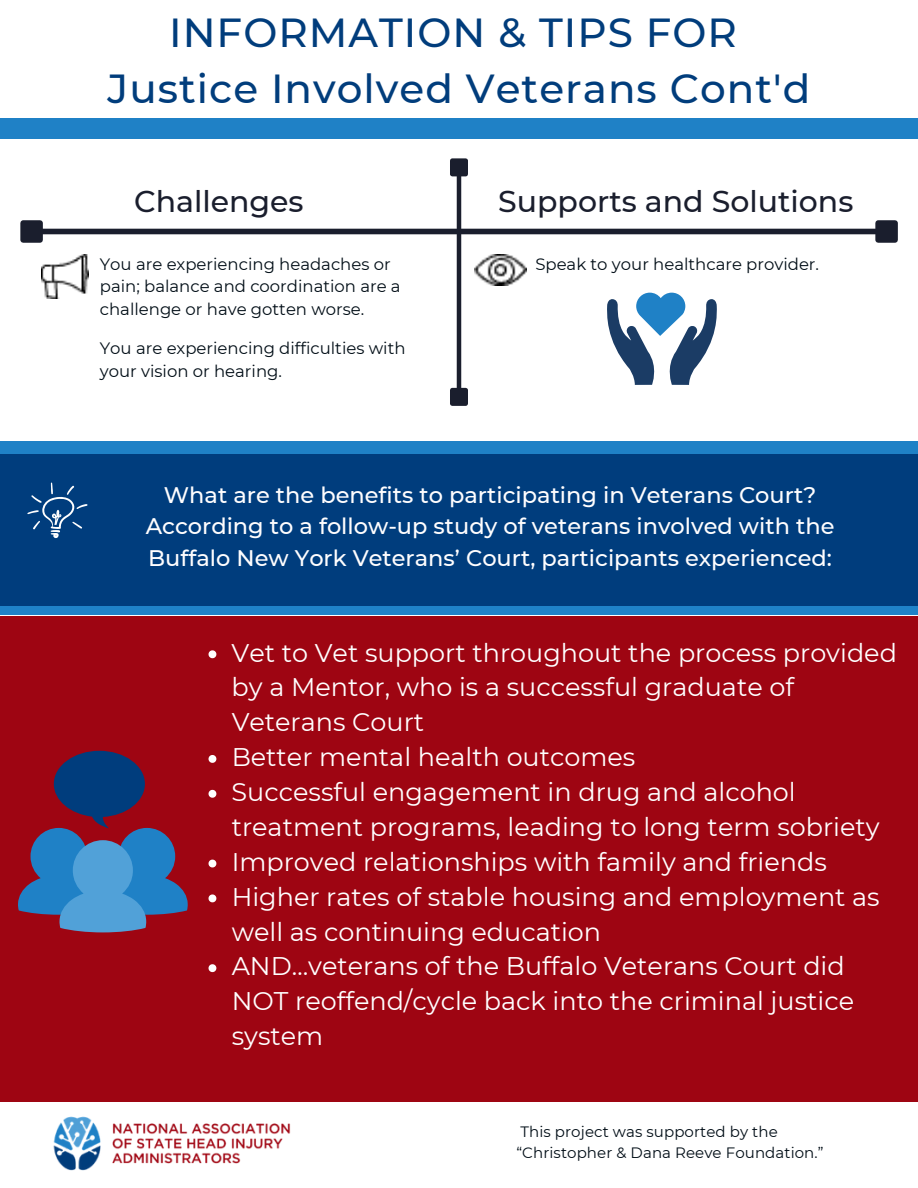
<style>
.page{position:relative;width:918px;height:1188px;background:#fff}
.page>*{position:absolute;margin:0;border:0;box-sizing:border-box;transform-origin:0 0}
.t1{font:500 40.5px/56.2px "Montserrat";letter-spacing:.025em;color:#013d7c;text-align:center}
.t2{font:500 30px "Montserrat";color:#1a1e2d}
.t3{font:25.5px/34.8px "Montserrat";color:#fff}
.t4{font:500 22.5px/31.5px "Montserrat";color:#fffeff;text-align:center}
.t5{font:16.5px/22.5px "Montserrat";color:#000d16}
.t6{font:15px/20.2px "Montserrat";letter-spacing:.005em;color:#000d16}
</style>
<div class="page">
<div style="left:0;top:441px;width:918px;height:18px;background:#1f81c6"></div>
<div style="left:0;top:455px;width:918px;height:151px;background:#003d7d"></div>
<div style="left:0;top:616px;width:918px;height:475px;background:#9e0512"></div>
<div style="left:0;top:606px;width:918px;height:9px;background:#1f82c8"></div>
<div style="left:0;top:1091px;width:918px;height:11px;background:#9e0512"></div>
<div style="left:41px;top:229px;width:836px;height:5px;background:#1a1e2d"></div>
<hr style="left:457px;top:175px;width:4px;height:214px;background:#1a1e2d">
<div style="left:0;top:118px;width:918px;height:21px;background:#1f81c6"></div>
<div style="left:452px;top:161px;width:14px;height:13px;background:#1a1e2d"></div>
<div style="left:450px;top:158px;width:18px;height:18px;border:5px solid #1a1e2d"></div>
<div style="left:23px;top:223px;width:17px;height:17px;background:#1a1e2d"></div>
<div style="left:20px;top:220px;width:23px;height:23px;border:6px solid #1a1e2d"></div>
<img style="left:42px;top:254px;width:46px;height:44px">
<img style="left:475px;top:254px;width:52px;height:32px">
<div style="left:452px;top:390px;width:14px;height:14px;background:#1a1e2d"></div>
<div style="left:450px;top:388px;width:18px;height:18px;border:5px solid #1a1e2d"></div>
<svg style="left:607px;top:293px;width:110px;height:92px"></svg>
<div style="left:878px;top:223px;width:17px;height:17px;background:#1a1e2d"></div>
<div style="left:875px;top:220px;width:23px;height:23px;border:6px solid #1a1e2d"></div>
<svg style="left:27px;top:482px;width:61px;height:57px"></svg>
<svg style="left:209px;top:650px;width:7px;height:8px"></svg>
<svg style="left:209px;top:755px;width:7px;height:8px"></svg>
<svg style="left:209px;top:790px;width:7px;height:8px"></svg>
<svg style="left:209px;top:860px;width:7px;height:7px"></svg>
<svg style="left:209px;top:894px;width:7px;height:8px"></svg>
<svg style="left:209px;top:964px;width:7px;height:8px"></svg>
<svg style="left:18px;top:751px;width:170px;height:181px"></svg>
<img style="left:53px;top:1116px;width:238px;height:55px">
<h1 class="t1" style="left:108px;top:4px;width:704px">INFORMATION &amp; TIPS FOR<br>Justice Involved Veterans Cont'd</h1>
<h2 class="t2" style="left:134px;top:183px;width:171px">Challenges</h2>
<h2 class="t2" style="left:498px;top:183px;width:357px">Supports and Solutions</h2>
<p class="t5" style="left:100px;top:252px;width:302px">You are experiencing headaches or pain; balance and coordination are a challenge or have gotten worse.</p>
<p class="t5" style="left:100px;top:337px;width:307px">You are experiencing difficulties with your vision or hearing.</p>
<p class="t5" style="left:535px;top:252px;width:285px">Speak to your healthcare provider.</p>
<h2 class="t4" style="left:146px;top:479px;width:690px">What are the benefits to participating in Veterans Court?<br>According to a follow-up study of veterans involved with the<br>Buffalo New York Veterans’ Court, participants experienced:</h2>
<p class="t3" style="left:232px;top:635px;width:667px">Vet to Vet support throughout the process provided by a Mentor, who is a successful graduate of Veterans Court<br>Better mental health outcomes<br>Successful engagement in drug and alcohol treatment programs, leading to long term sobriety Improved relationships with family and friends Higher rates of stable housing and employment as well as continuing education<br>AND…veterans of the Buffalo Veterans Court did NOT reoffend/cycle back into the criminal justice system</p>
<p class="t6" style="left:516px;top:1122px;width:309px">This project was supported by the “Christopher &amp; Dana Reeve Foundation.”</p>
</div>
